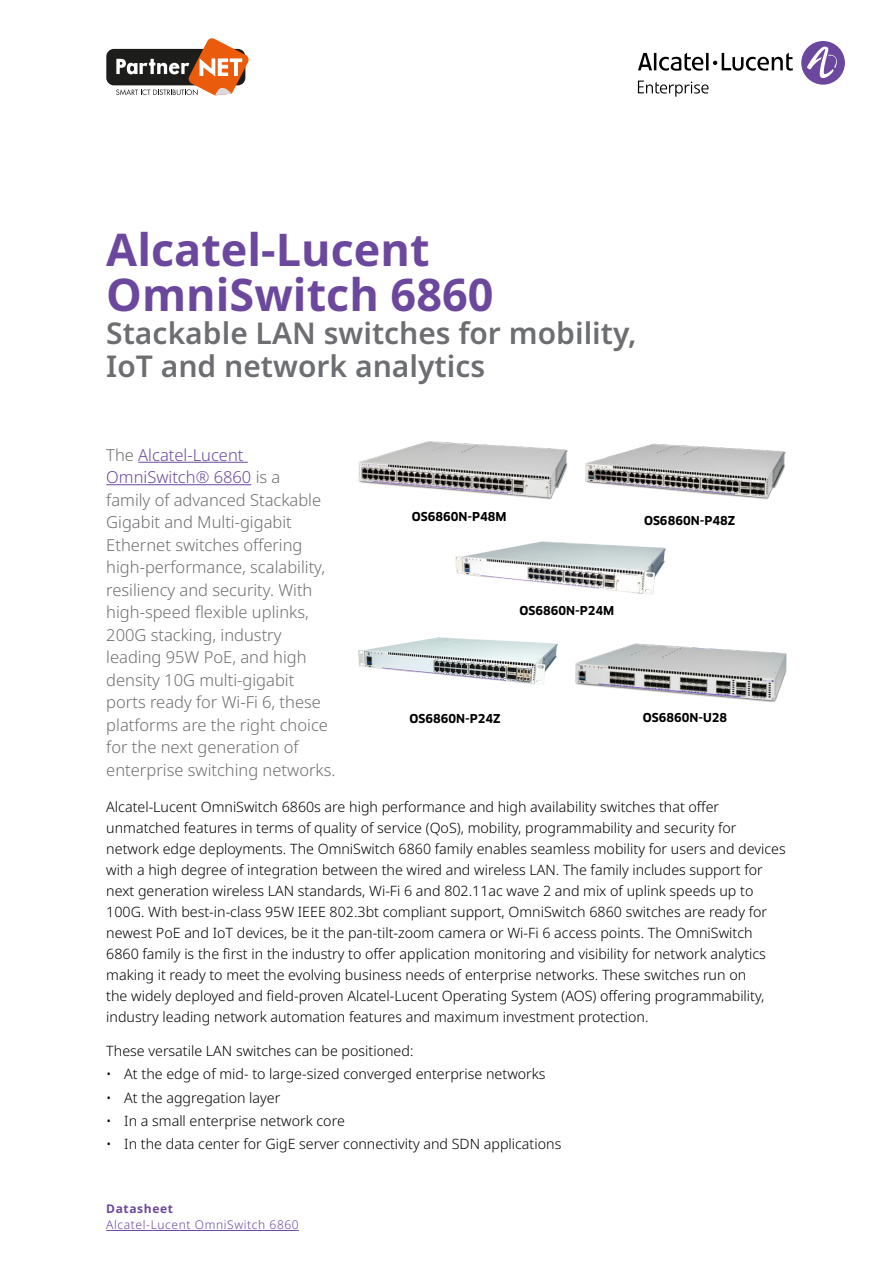
<style>
.page{position:relative;width:893px;height:1263px;background:#fff}
.page>*{position:absolute;margin:0;border:0;box-sizing:border-box;transform-origin:0 0}
.t1{font:700 45px/45px "Noto Sans";color:#6b489d}
.t2{font:600 30px/33px "Noto Sans";color:#6d6e71}
.t3{font:300 16.5px/22.5px "Noto Sans";color:#6d6e71}
.t4{font:300 14.25px/21px "Noto Sans";color:#000}
.t5{font:700 12px "Clan OT";color:#000}
.t6{font:300 12px "Noto Sans";letter-spacing:.05em;color:#6b489d}
.t7{font:700 12px "Noto Sans";letter-spacing:.05em;color:#6b489d}
.s1{color:#6b489d}
</style>
<div class="page">
<hr style="left:106px;top:1230px;width:193px;height:1px;background:#6b489d">
<div style="left:801px;top:41px;width:44px;height:44px;background:#6b489d;border-radius:50%"></div>
<svg style="left:807px;top:46px;width:33px;height:33px"></svg>
<svg style="left:638px;top:53px;width:155px;height:18px"></svg>
<svg style="left:638px;top:81px;width:71px;height:16px"></svg>
<img style="left:358px;top:441px;width:210px;height:59px">
<img style="left:358px;top:637px;width:200px;height:48px">
<img style="left:575px;top:643px;width:212px;height:59px">
<img style="left:585px;top:443px;width:201px;height:57px">
<img style="left:455px;top:541px;width:211px;height:54px">
<hr style="left:138px;top:462px;width:110px;height:1px;background:#6b489d">
<hr style="left:106px;top:484px;width:145px;height:1px;background:#6b489d">
<div style="left:106px;top:49px;width:139px;height:36px;background:#1d1d1b;border-radius:8px"></div>
<svg style="left:116px;top:38px;width:133px;height:57px"></svg>
<h1 class="t1" style="left:106px;top:228px;width:389px">Alcatel-Lucent<br>OmniSwitch 6860</h1>
<h2 class="t2" style="left:106px;top:317px;width:532px">Stackable LAN switches for mobility,<br>IoT and network analytics</h2>
<p class="t3" style="left:106px;top:444px;width:231px">The <span class="s1">Alcatel-Lucent<br>OmniSwitch® 6860</span> is a<br>family of advanced Stackable<br>Gigabit and Multi-gigabit<br>Ethernet switches offering high-performance, scalability, resiliency and security. With high-speed flexible uplinks,<br>200G stacking, industry leading 95W PoE, and high density 10G multi-gigabit ports ready for Wi-Fi 6, these platforms are the right choice for the next generation of enterprise switching networks.</p>
<p class="t4" style="left:106px;top:797px;width:681px">Alcatel-Lucent OmniSwitch 6860s are high performance and high availability switches that offer unmatched features in terms of quality of service (QoS), mobility, programmability and security for network edge deployments. The OmniSwitch 6860 family enables seamless mobility for users and devices with a high degree of integration between the wired and wireless LAN. The family includes support for next generation wireless LAN standards, Wi-Fi 6 and 802.11ac wave 2 and mix of uplink speeds up to 100G. With best-in-class 95W IEEE 802.3bt compliant support, OmniSwitch 6860 switches are ready for newest PoE and IoT devices, be it the pan-tilt-zoom camera or Wi-Fi 6 access points. The OmniSwitch 6860 family is the first in the industry to offer application monitoring and visibility for network analytics making it ready to meet the evolving business needs of enterprise networks. These switches run on<br>the widely deployed and field-proven Alcatel-Lucent Operating System (AOS) offering programmability, industry leading network automation features and maximum investment protection.</p>
<p class="t4" style="left:106px;top:1041px;width:309px">These versatile LAN switches can be positioned:</p>
<p class="t4" style="left:106px;top:1064px;width:441px">• At the edge of mid- to large-sized converged enterprise networks</p>
<p class="t4" style="left:106px;top:1087px;width:176px">• At the aggregation layer</p>
<p class="t4" style="left:106px;top:1110px;width:240px">• In a small enterprise network core</p>
<p class="t4" style="left:106px;top:1133px;width:457px">• In the data center for GigE server connectivity and SDN applications</p>
<p class="t5" style="left:412px;top:510px;width:96px">OS6860N-P48M</p>
<p class="t5" style="left:644px;top:513px;width:93px">OS6860N-P48Z</p>
<p class="t5" style="left:519px;top:603px;width:96px">OS6860N-P24M</p>
<p class="t5" style="left:643px;top:710px;width:86px">OS6860N-U28</p>
<p class="t5" style="left:409px;top:712px;width:93px">OS6860N-P24Z</p>
<p class="t7" style="left:106px;top:1200px;width:68px">Datasheet</p>
<p class="t6" style="left:106px;top:1216px;width:194px">Alcatel-Lucent OmniSwitch 6860</p>
</div>
